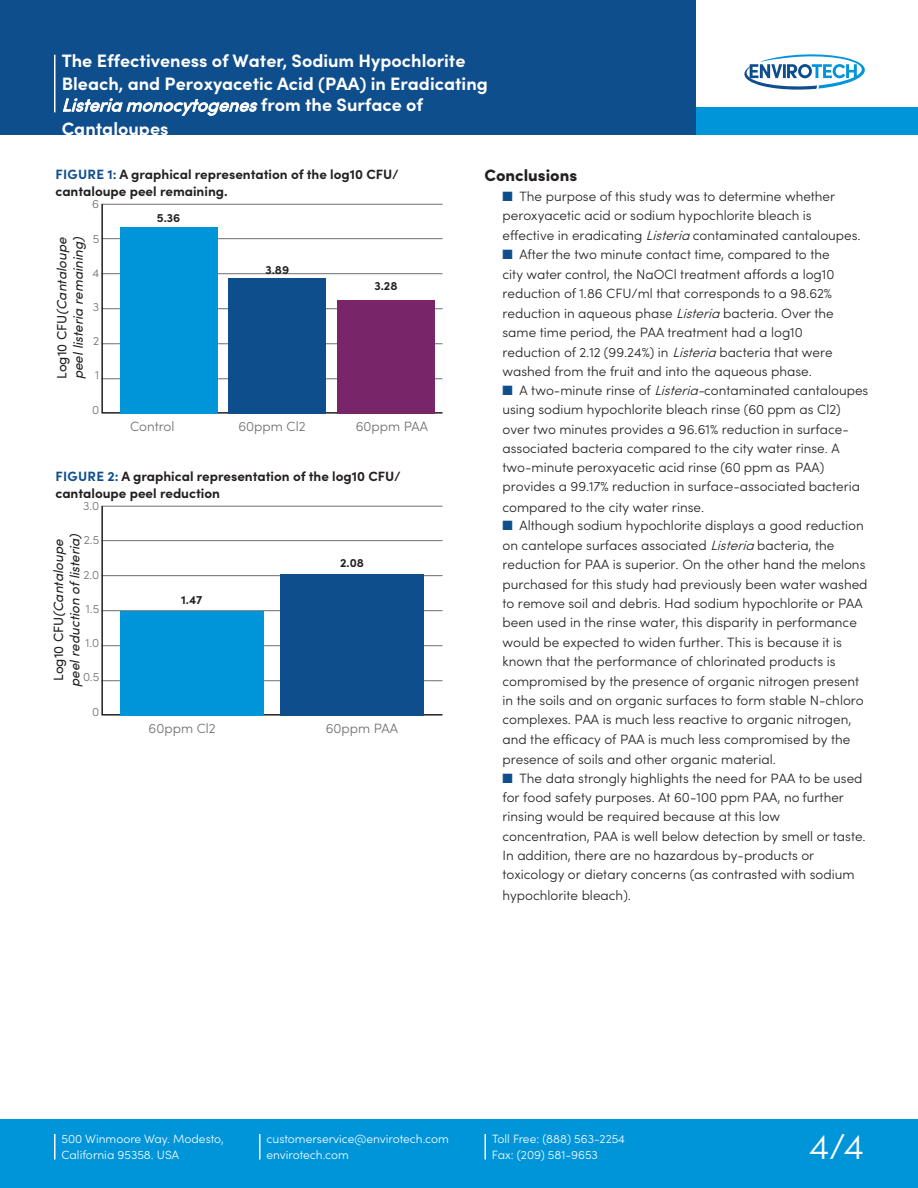
<style>
.page{position:relative;width:918px;height:1188px;background:#fff}
.page>*{position:absolute;margin:0;border:0;box-sizing:border-box;transform-origin:0 0}
.t1{font:300 36px "Sofia Pro";color:#fff}
.t2{font:700 18px/22.2px "Sofia Pro";color:#fff}
._6_Descanso{font:900 16.5px "Sofia Pro";color:#231f20}
.t3{font:300 13.5px/19.5px "Sofia Pro";color:#231f20}
._8_Pie{font:700 13.5px/16.2px "Sofia Pro";color:#231f20}
.t4{font:italic 13.5px/16.2px "Sofia Pro";letter-spacing:-.01em;color:#231f20}
._5_Text{font:300 13.5px "Sofia Pro";color:#6c6d70}
.t5{font:300 12px/16.5px "Sofia Pro";color:#fff}
.t6{font:300 12px "Sofia Pro";color:#6c6d70}
.t7{font:700 12px "Sofia Pro";color:#231f20}
.s1{font-weight:400;font-style:italic}
.s2{color:#0f4e8c}
.s3{font-style:normal}
.s4{font-style:italic}
</style>
<div class="page">
<div style="left:0;top:1119px;width:918px;height:69px;background:#0095d9"></div>
<hr style="left:54px;top:1134px;width:2px;height:26px;background:#fff">
<hr style="left:259px;top:1134px;width:2px;height:26px;background:#fff">
<hr style="left:484px;top:1134px;width:2px;height:26px;background:#fff">
<div style="left:0;top:0;width:696px;height:135px;background:#0f4e8c"></div>
<div style="left:696px;top:107px;width:222px;height:28px;background:#0095d9"></div>
<svg style="left:744px;top:54px;width:121px;height:36px"></svg>
<svg style="left:101px;top:203px;width:342px;height:211px"></svg>
<svg style="left:101px;top:505px;width:342px;height:211px"></svg>
<div style="left:120px;top:227px;width:97px;height:187px;background:#0095d9"></div>
<div style="left:120px;top:611px;width:143px;height:105px;background:#0095d9"></div>
<div style="left:229px;top:279px;width:97px;height:135px;background:#0f4e8c"></div>
<div style="left:280px;top:574px;width:144px;height:142px;background:#0f4e8c"></div>
<div style="left:337px;top:300px;width:98px;height:114px;background:#782669"></div>
<hr style="left:54px;top:55px;width:2px;height:57px;background:#fff">
<p class="t2" style="left:62px;top:48px;width:428px">The Effectiveness of Water, Sodium Hypochlorite<br>Bleach, and Peroxyacetic Acid (PAA) in Eradicating<br><span class="s1">Listeria monocytogenes</span>f r o m t h e S u r f a c e o f</p>
<p class="t2" style="left:62px;top:116px;width:108px">Cantaloupes</p>
<p class="_8_Pie" style="left:55px;top:165px;width:345px"><span class="s2">FIGURE 1:</span> A graphical representation of the log10 CFU/ cantaloupe peel remaining.</p>
<p class="t6" style="left:92px;top:195px;width:8px">6</p>
<p class="t6" style="left:93px;top:230px;width:8px">5</p>
<p class="t6" style="left:93px;top:264px;width:8px">4</p>
<p class="t6" style="left:93px;top:298px;width:8px">3</p>
<p class="t6" style="left:93px;top:332px;width:8px">2</p>
<p class="t6" style="left:95px;top:367px;width:6px">1</p>
<p class="t6" style="left:92px;top:401px;width:9px">0</p>
<p class="t7" style="left:157px;top:209px;width:25px">5.36</p>
<p class="t4" style="left:53px;top:379px;width:144px;rotate:-90deg"><span class="s3">Log10 CFU</span>(Cantaloupe peel listeria remaining)</p>
<p class="t7" style="left:265px;top:261px;width:25px">3.89</p>
<p class="t7" style="left:374px;top:277px;width:25px">3.28</p>
<p class="_5_Text" style="left:130px;top:417px;width:46px">Control</p>
<p class="_5_Text" style="left:238px;top:417px;width:69px">60ppm Cl2</p>
<p class="_5_Text" style="left:356px;top:417px;width:74px">60ppm PAA</p>
<p class="_8_Pie" style="left:55px;top:467px;width:347px"><span class="s2">FIGURE 2:</span> A graphical representation of the log10 CFU/ cantaloupe peel reduction</p>
<p class="t6" style="left:83px;top:497px;width:18px">3.0</p>
<p class="t6" style="left:84px;top:532px;width:17px">2.5</p>
<p class="t6" style="left:84px;top:566px;width:17px">2.0</p>
<p class="t6" style="left:86px;top:600px;width:15px">1.5</p>
<p class="t6" style="left:86px;top:634px;width:15px">1.0</p>
<p class="t6" style="left:83px;top:668px;width:18px">0.5</p>
<p class="t6" style="left:92px;top:703px;width:9px">0</p>
<p class="t4" style="left:50px;top:687px;width:155px;text-align:center;rotate:-90deg"><span class="s3">Log10 CFU</span>(Cantaloupe peel reduction of listeria)</p>
<p class="t7" style="left:340px;top:553px;width:25px">2.08</p>
<p class="t7" style="left:181px;top:590px;width:23px">1.47</p>
<p class="_5_Text" style="left:149px;top:719px;width:69px">60ppm Cl2</p>
<p class="_5_Text" style="left:326px;top:719px;width:74px">60ppm PAA</p>
<p class="_6_Descanso" style="left:484px;top:163px;width:94px">Conclusions</p>
<p class="t3" style="left:502px;top:186px;width:360px"><span class="s2">■</span> The purpose of this study was to determine whether peroxyacetic acid or sodium hypochlorite bleach is effective in eradicating <span class="s4">Listeria</span>contaminated cantaloupes.</p>
<p class="t3" style="left:502px;top:244px;width:334px"><span class="s2">■</span> After the two minute contact time, compared to the city water control, the NaOCl treatment affords a log10 reduction of 1.86 CFU/ml that corresponds to a 98.62% reduction in aqueous phase <span class="s4">Listeria</span>bacteria. Over the same time period, the PAA treatment had a log10 reduction of 2.12 (99.24%) in <span class="s4">Listeria</span>bacteria that were washed from the fruit and into the aqueous phase.</p>
<p class="t3" style="left:502px;top:380px;width:367px"><span class="s2">■</span> A two-minute rinse of <span class="s4">Listeria-</span>contaminated cantaloupes using sodium hypochlorite bleach rinse (60 ppm as Cl2) over two minutes provides a 96.61% reduction in surface&shy;associated bacteria compared to the city water rinse. A two-minute peroxyacetic acid rinse (60 ppm as PAA) provides a 99.17% reduction in surface-associated bacteria compared to the city water rinse.</p>
<p class="t3" style="left:502px;top:515px;width:367px"><span class="s2">■</span> Although sodium hypochlorite displays a good reduction on cantelope surfaces associated <span class="s4">Listeria</span>bacteria, the reduction for PAA is superior. On the other hand the melons purchased for this study had previously been water washed to remove soil and debris. Had sodium hypochlorite or PAA been used in the rinse water, this disparity in performance would be expected to widen further. This is because it is known that the performance of chlorinated products is compromised by the presence of organic nitrogen present in the soils and on organic surfaces to form stable N-chloro complexes. PAA is much less reactive to organic nitrogen, and the efficacy of PAA is much less compromised by the presence of soils and other organic material.</p>
<p class="t3" style="left:502px;top:768px;width:365px"><span class="s2">■</span> The data strongly highlights the need for PAA to be used for food safety purposes. At 60-100 ppm PAA, no further rinsing would be required because at this low concentration, PAA is well below detection by smell or taste.<br>In addition, there are no hazardous by-products or toxicology or dietary concerns (as contrasted with sodium hypochlorite bleach).</p>
<p class="t5" style="left:62px;top:1130px;width:164px">500 Winmoore Way. Modesto,<br>California 95358. USA</p>
<p class="t5" style="left:266px;top:1130px;width:184px">customerservice@envirotech.com envirotech.com</p>
<p class="t5" style="left:492px;top:1130px;width:135px">Toll Free: (888) 563-2254<br>Fax: (209) 581-9653</p>
<h1 class="t1" style="left:809px;top:1120px;width:57px">4/4</h1>
</div>
